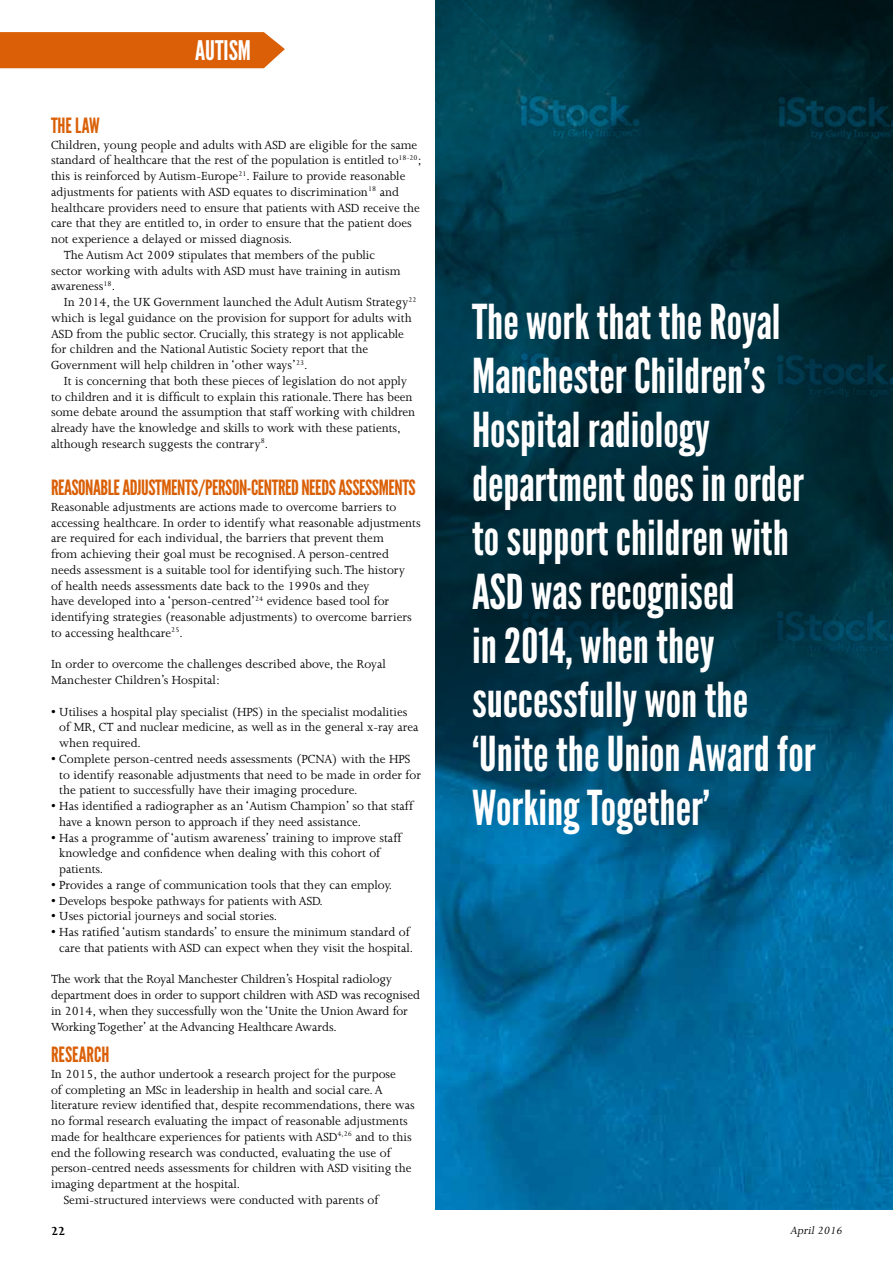
<style>
.page{position:relative;width:893px;height:1263px;background:#fff}
.page>*{position:absolute;margin:0;border:0;box-sizing:border-box;transform-origin:0 0}
.t1{font:48px/54px "League Gothic";color:#fff}
.t2{font:27px "League Gothic";color:#fff}
.t3{font:21px "League Gothic";letter-spacing:-.02em;color:#da5f06}
.t4{font:21px "League Gothic";color:#da5f06}
.t5{font:13.5px/15.8px "Joanna";color:#000}
.t6{font:700 13.5px "Joanna";color:#000}
.t7{font:italic 12px "Joanna";color:#000}
</style>
<div class="page">
<img style="left:436px;top:891px;width:457px;height:319px">
<img style="left:436px;top:0;width:457px;height:891px">
<div style="left:0;top:32px;width:285px;height:36px;background:#da5f06"></div>
<h2 class="t2" style="left:195px;top:34px;width:57px">AUTISM</h2>
<h3 class="t3" style="left:51px;top:113px;width:50px">THE LAW</h3>
<p class="t5" style="left:51px;top:137px;width:368px">Children, young people and adults with ASD are eligible for the same</p>
<p class="t5" style="left:51px;top:152px;width:372px">standard of healthcare that the rest of the population is entitled to<sup>18-20</sup>;</p>
<p class="t5" style="left:51px;top:168px;width:356px">this is reinforced by Autism-Europe<sup>21</sup>. Failure to provide reasonable</p>
<p class="t5" style="left:51px;top:184px;width:350px">adjustments for patients with ASD equates to discrimination<sup>18</sup> and</p>
<p class="t5" style="left:51px;top:200px;width:370px">healthcare providers need to ensure that patients with ASD receive the</p>
<p class="t5" style="left:51px;top:215px;width:362px">care that they are entitled to, in order to ensure that the patient does</p>
<p class="t5" style="left:51px;top:231px;width:243px">not experience a delayed or missed diagnosis.</p>
<p class="t5" style="left:64px;top:247px;width:313px">The Autism Act 2009 stipulates that members of the public</p>
<p class="t5" style="left:51px;top:263px;width:351px">sector working with adults with ASD must have training in autism</p>
<p class="t5" style="left:51px;top:278px;width:66px">awareness<sup>18</sup>.</p>
<p class="t5" style="left:64px;top:294px;width:354px">In 2014, the UK Government launched the Adult Autism Strategy<sup>22</sup></p>
<p class="t5" style="left:51px;top:310px;width:362px">which is legal guidance on the provision for support for adults with</p>
<p class="t5" style="left:51px;top:326px;width:354px">ASD from the public sector. Crucially, this strategy is not applicable</p>
<p class="t5" style="left:51px;top:341px;width:319px">for children and the National Autistic Society report that the</p>
<p class="t5" style="left:51px;top:357px;width:258px">Government will help children in ‘other ways’<sup>23</sup>.</p>
<p class="t5" style="left:64px;top:373px;width:345px">It is concerning that both these pieces of legislation do not apply</p>
<p class="t5" style="left:51px;top:389px;width:363px">to children and it is difficult to explain this rationale. There has been</p>
<p class="t5" style="left:51px;top:404px;width:366px">some debate around the assumption that staff working with children</p>
<p class="t5" style="left:51px;top:420px;width:351px">already have the knowledge and skills to work with these patients,</p>
<p class="t5" style="left:51px;top:436px;width:219px">although research suggests the contrary<sup>8</sup>.</p>
<h3 class="t3" style="left:51px;top:475px;width:366px">REASONABLE ADJUSTMENTS/PERSON-CENTRED NEEDS ASSESSMENTS</h3>
<p class="t5" style="left:51px;top:499px;width:371px">Reasonable adjustments are actions made to overcome barriers to accessing healthcare. In order to identify what reasonable adjustments are required for each individual, the barriers that prevent them<br>from achieving their goal must be recognised. A person-centred needs assessment is a suitable tool for identifying such. The history<br>of health needs assessments date back to the 1990s and they<br>have developed into a ‘person-centred’<sup>24</sup> evidence based tool for identifying strategies (reasonable adjustments) to overcome barriers to accessing healthcare<sup>25</sup>.</p>
<p class="t5" style="left:51px;top:656px;width:336px">In order to overcome the challenges described above, the Royal<br>Manchester Children’s Hospital:</p>
<p class="t5" style="left:59px;top:704px;width:361px;text-indent:-8px">• Utilises a hospital play specialist (HPS) in the specialist modalities of MR, CT and nuclear medicine, as well as in the general x-ray area when required.</p>
<p class="t5" style="left:59px;top:751px;width:363px;text-indent:-8px">• Complete person-centred needs assessments (PCNA) with the HPS to identify reasonable adjustments that need to be made in order for the patient to successfully have their imaging procedure.</p>
<p class="t5" style="left:59px;top:798px;width:355px;text-indent:-8px">• Has identified a radiographer as an ‘Autism Champion’ so that staff have a known person to approach if they need assistance.</p>
<p class="t5" style="left:59px;top:830px;width:344px;text-indent:-8px">• Has a programme of ‘autism awareness’ training to improve staff knowledge and confidence when dealing with this cohort of patients.</p>
<p class="t5" style="left:51px;top:877px;width:343px">• Provides a range of communication tools that they can employ.</p>
<p class="t5" style="left:51px;top:893px;width:273px">• Develops bespoke pathways for patients with ASD.</p>
<p class="t5" style="left:51px;top:908px;width:228px">• Uses pictorial journeys and social stories.</p>
<p class="t5" style="left:51px;top:924px;width:364px;text-align:right">• Has ratified ‘autism standards’ to ensure the minimum standard of care that patients with ASD can expect when they visit the hospital.</p>
<p class="t5" style="left:51px;top:971px;width:370px">The work that the Royal Manchester Children’s Hospital radiology department does in order to support children with ASD was recognised in 2014, when they successfully won the ‘Unite the Union Award for Working Together’ at the Advancing Healthcare Awards.</p>
<h3 class="t4" style="left:51px;top:1042px;width:60px">RESEARCH</h3>
<p class="t5" style="left:51px;top:1066px;width:346px">In 2015, the author undertook a research project for the purpose</p>
<p class="t5" style="left:51px;top:1082px;width:333px">of completing an MSc in leadership in health and social care. A</p>
<p class="t5" style="left:51px;top:1097px;width:365px">literature review identified that, despite recommendations, there was</p>
<p class="t5" style="left:51px;top:1113px;width:358px">no formal research evaluating the impact of reasonable adjustments</p>
<p class="t5" style="left:51px;top:1129px;width:362px">made for healthcare experiences for patients with ASD<sup>4,26</sup> and to this</p>
<p class="t5" style="left:51px;top:1145px;width:341px">end the following research was conducted, evaluating the use of</p>
<p class="t5" style="left:51px;top:1160px;width:362px">person-centred needs assessments for children with ASD visiting the</p>
<p class="t5" style="left:51px;top:1176px;width:191px">imaging department at the hospital.</p>
<p class="t5" style="left:64px;top:1192px;width:316px">Semi-structured interviews were conducted with parents of</p>
<h1 class="t1" style="left:472px;top:295px;width:345px">The work that the Royal<br>Manchester Children’s<br>Hospital radiology department does in order to support children with<br>ASD was recognised<br>in 2014, when they successfully won the ‘Unite the Union Award for<br>Working Together’</h1>
<p class="t6" style="left:51px;top:1223px;width:16px">22</p>
<p class="t7" style="left:790px;top:1224px;width:56px">April 2016</p>
</div>
